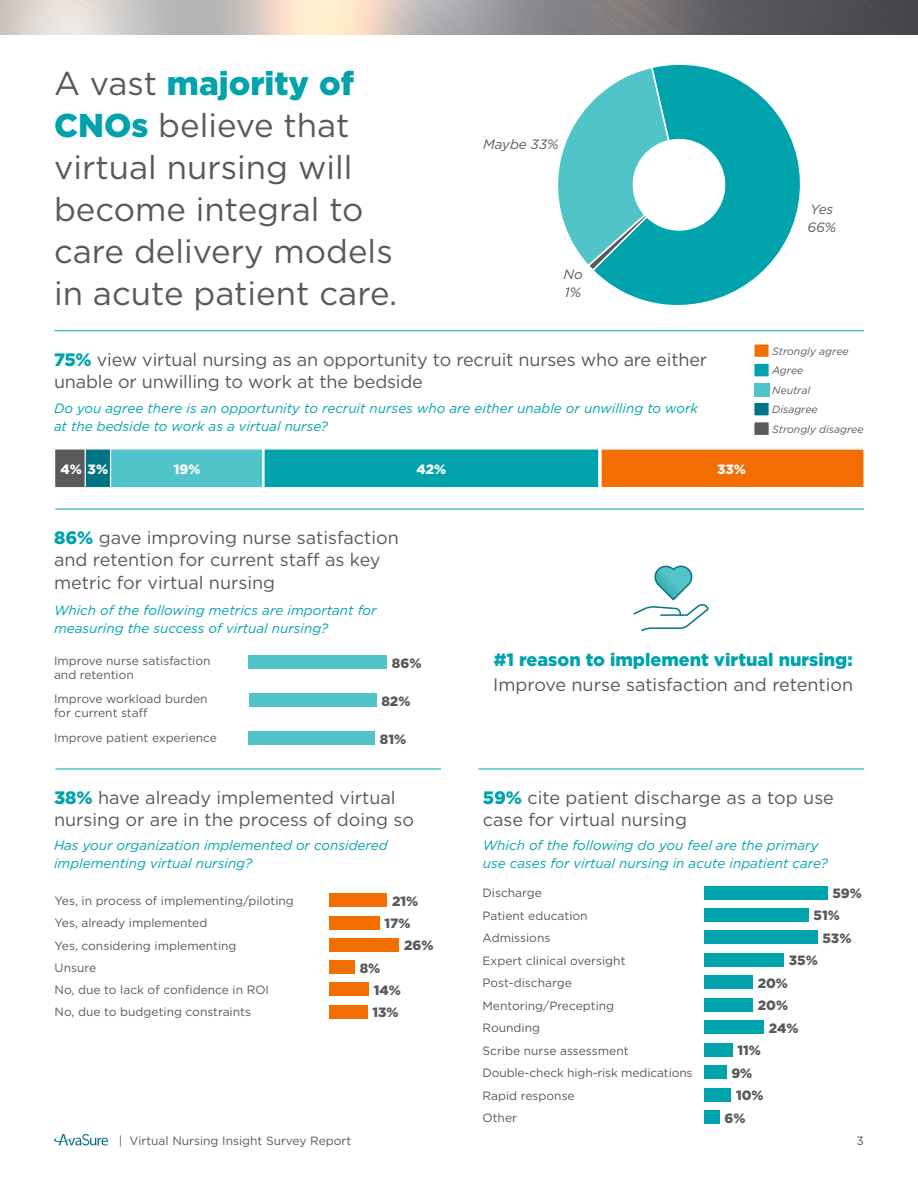
<style>
.page{position:relative;width:918px;height:1188px;background:#fff}
.page>*{position:absolute;margin:0;border:0;box-sizing:border-box;transform-origin:0 0}
.t1{font:33px/42px "Gotham";color:#58595b}
.t2{font:18px/22.5px "Gotham";color:#58595b}
.t3{font:900 18px "Gotham";color:#00a3ab}
.t4{font:italic 13.5px/18px "Gotham";color:#00a3ab}
.t5{font:900 13.5px "Gotham";color:#58595b}
.t6{font:italic 13.5px/18px "Gotham";color:#58595b}
.t7{font:900 13.5px "Gotham";color:#fff}
.t8{font:12px/23.9px "Gotham";color:#58595b}
.t9{font:italic 10.5px/19.5px "Gotham";color:#58595b}
.s1{font-weight:900;color:#00a3ab}
</style>
<div class="page">
<img style="left:0;top:0;width:918px;height:34px">
<svg style="left:54px;top:1134px;width:54px;height:11px"></svg>
<div style="left:704px;top:886px;width:124px;height:13px;background:#00a3ab"></div>
<div style="left:704px;top:908px;width:105px;height:14px;background:#00a3ab"></div>
<div style="left:704px;top:931px;width:114px;height:13px;background:#00a3ab"></div>
<div style="left:704px;top:953px;width:80px;height:14px;background:#00a3ab"></div>
<div style="left:704px;top:976px;width:49px;height:13px;background:#00a3ab"></div>
<div style="left:704px;top:998px;width:49px;height:14px;background:#00a3ab"></div>
<div style="left:704px;top:1021px;width:60px;height:13px;background:#00a3ab"></div>
<div style="left:704px;top:1043px;width:29px;height:14px;background:#00a3ab"></div>
<div style="left:704px;top:1066px;width:22px;height:13px;background:#00a3ab"></div>
<div style="left:704px;top:1088px;width:27px;height:14px;background:#00a3ab"></div>
<div style="left:704px;top:1110px;width:16px;height:14px;background:#00a3ab"></div>
<hr style="left:55px;top:768px;width:386px;height:2px;background:#50c4c9">
<hr style="left:478px;top:768px;width:386px;height:2px;background:#50c4c9">
<hr style="left:54px;top:330px;width:810px;height:1px;background:#50c4c9">
<svg style="left:595px;top:64px;width:205px;height:241px"></svg>
<svg style="left:558px;top:66px;width:173px;height:206px"></svg>
<div style="left:249px;top:732px;width:126px;height:13px;background:#50c4c9"></div>
<div style="left:249px;top:656px;width:138px;height:13px;background:#50c4c9"></div>
<div style="left:249px;top:694px;width:128px;height:13px;background:#50c4c9"></div>
<div style="left:329px;top:938px;width:70px;height:14px;background:#f26e00"></div>
<div style="left:329px;top:960px;width:26px;height:14px;background:#f26e00"></div>
<div style="left:329px;top:983px;width:40px;height:13px;background:#f26e00"></div>
<div style="left:329px;top:1005px;width:38px;height:14px;background:#f26e00"></div>
<div style="left:329px;top:893px;width:58px;height:14px;background:#f26e00"></div>
<div style="left:54px;top:448px;width:33px;height:40px;background:#58595b;border:1px solid #fff"></div>
<div style="left:85px;top:448px;width:26px;height:40px;background:#007482;border:1px solid #fff"></div>
<div style="left:110px;top:448px;width:153px;height:40px;background:#50c4c9;border:1px solid #fff"></div>
<div style="left:263px;top:448px;width:336px;height:40px;background:#00a3ab;border:1px solid #fff"></div>
<div style="left:600px;top:448px;width:265px;height:40px;background:#f26e00;border:1px solid #fff"></div>
<hr style="left:55px;top:508px;width:809px;height:2px;background:#50c4c9">
<div style="left:753px;top:343px;width:17px;height:15px;background:#f26e00;border:1px solid #fff"></div>
<div style="left:753px;top:363px;width:17px;height:15px;background:#00a3ab;border:1px solid #fff"></div>
<div style="left:754px;top:383px;width:15px;height:13px;background:#50c4c9"></div>
<div style="left:753px;top:402px;width:17px;height:15px;background:#007482;border:1px solid #fff"></div>
<div style="left:753px;top:421px;width:17px;height:15px;background:#58595b;border:1px solid #fff"></div>
<svg style="left:633px;top:565px;width:76px;height:66px"></svg>
<div style="left:329px;top:916px;width:51px;height:13px;background:#f26e00"></div>
<h1 class="t1" style="left:54px;top:61px;width:345px">A vast <span class="s1">majority of<br>CNOs</span> believe that virtual nursing will become integral to care delivery models in acute patient care.</h1>
<p class="t6" style="left:483px;top:135px;width:77px">Maybe 33%</p>
<p class="t6" style="left:563px;top:265px;width:21px">No<br>1%</p>
<h2 class="t2" style="left:54px;top:348px;width:655px"><span class="s1">75%</span> view virtual nursing as an opportunity to recruit nurses who are either unable or unwilling to work at the bedside</h2>
<p class="t4" style="left:54px;top:399px;width:646px">Do you agree there is an opportunity to recruit nurses who are either unable or unwilling to work at the bedside to work as a virtual nurse?</p>
<p class="t7" style="left:60px;top:460px;width:49px">4% 3%</p>
<p class="t7" style="left:174px;top:460px;width:28px">19%</p>
<p class="t7" style="left:416px;top:460px;width:31px">42%</p>
<p class="t7" style="left:717px;top:460px;width:30px">33%</p>
<h2 class="t2" style="left:54px;top:526px;width:346px"><span class="s1">86%</span> gave improving nurse satisfaction and retention for current staff as key metric for virtual nursing</h2>
<p class="t4" style="left:54px;top:601px;width:324px">Which of the following metrics are important for measuring the success of virtual nursing?</p>
<p class="t6" style="left:808px;top:200px;width:30px">Yes<br>66%</p>
<p class="t9" style="left:772px;top:341px;width:93px">Strongly agree<br>Agree<br>Neutral<br>Disagree<br>Strongly disagree</p>
<p class="t8" style="left:54px;top:649px;width:158px">Improve nurse satisfaction</p>
<p class="t5" style="left:392px;top:654px;width:31px">86%</p>
<p class="t8" style="left:54px;top:663px;width:155px">and retention<br>Improve workload burden</p>
<p class="t5" style="left:381px;top:692px;width:31px">82%</p>
<p class="t8" style="left:54px;top:701px;width:95px">for current staff</p>
<p class="t8" style="left:54px;top:726px;width:165px">Improve patient experience</p>
<p class="t5" style="left:380px;top:730px;width:28px">81%</p>
<h2 class="t2" style="left:54px;top:786px;width:362px"><span class="s1">38%</span> have already implemented virtual nursing or are in the process of doing so</h2>
<p class="t4" style="left:54px;top:836px;width:335px">Has your organization implemented or considered implementing virtual nursing?</p>
<p class="t8" style="left:55px;top:889px;width:241px">Yes, in process of implementing/piloting</p>
<p class="t5" style="left:392px;top:892px;width:28px">21%</p>
<p class="t8" style="left:55px;top:911px;width:154px">Yes, already implemented</p>
<p class="t5" style="left:384px;top:914px;width:28px">17%</p>
<p class="t8" style="left:55px;top:933px;width:183px">Yes, considering implementing</p>
<p class="t5" style="left:404px;top:936px;width:31px">26%</p>
<p class="t8" style="left:55px;top:955px;width:43px">Unsure</p>
<p class="t5" style="left:360px;top:958px;width:22px">8%</p>
<p class="t8" style="left:55px;top:978px;width:216px">No, due to lack of confidence in ROI</p>
<p class="t5" style="left:374px;top:981px;width:29px">14%</p>
<p class="t8" style="left:55px;top:1000px;width:198px">No, due to budgeting constraints</p>
<p class="t5" style="left:372px;top:1003px;width:28px">13%</p>
<h2 class="t3" style="left:494px;top:647px;width:360px">#1 reason to implement virtual nursing:</h2>
<h2 class="t2" style="left:493px;top:673px;width:362px">Improve nurse satisfaction and retention</h2>
<h2 class="t2" style="left:483px;top:786px;width:353px"><span class="s1">59%</span> cite patient discharge as a top use case for virtual nursing</h2>
<p class="t4" style="left:483px;top:836px;width:347px">Which of the following do you feel are the primary use cases for virtual nursing in acute inpatient care?</p>
<p class="t8" style="left:483px;top:881px;width:61px">Discharge</p>
<p class="t5" style="left:832px;top:884px;width:31px">59%</p>
<p class="t8" style="left:483px;top:903px;width:107px">Patient education</p>
<p class="t5" style="left:814px;top:906px;width:28px">51%</p>
<p class="t8" style="left:483px;top:926px;width:69px">Admissions</p>
<p class="t5" style="left:823px;top:929px;width:30px">53%</p>
<p class="t8" style="left:483px;top:948px;width:144px">Expert clinical oversight</p>
<p class="t5" style="left:789px;top:951px;width:30px">35%</p>
<p class="t8" style="left:483px;top:971px;width:91px">Post-discharge</p>
<p class="t5" style="left:758px;top:974px;width:32px">20%</p>
<p class="t8" style="left:483px;top:993px;width:133px">Mentoring/Precepting</p>
<p class="t5" style="left:758px;top:996px;width:32px">20%</p>
<p class="t8" style="left:483px;top:1016px;width:59px">Rounding</p>
<p class="t5" style="left:769px;top:1019px;width:31px">24%</p>
<p class="t8" style="left:483px;top:1038px;width:148px">Scribe nurse assessment</p>
<p class="t5" style="left:738px;top:1041px;width:25px">11%</p>
<p class="t8" style="left:483px;top:1061px;width:212px">Double-check high-risk medications</p>
<p class="t5" style="left:731px;top:1064px;width:23px">9%</p>
<p class="t8" style="left:483px;top:1083px;width:94px">Rapid response</p>
<p class="t5" style="left:736px;top:1086px;width:29px">10%</p>
<p class="t8" style="left:483px;top:1106px;width:36px">Other</p>
<p class="t5" style="left:725px;top:1109px;width:23px">6%</p>
<p class="t8" style="left:119px;top:1128px;width:234px">| Virtual Nursing Insight Survey Report</p>
<p class="t8" style="left:857px;top:1128px;width:9px">3</p>
</div>
